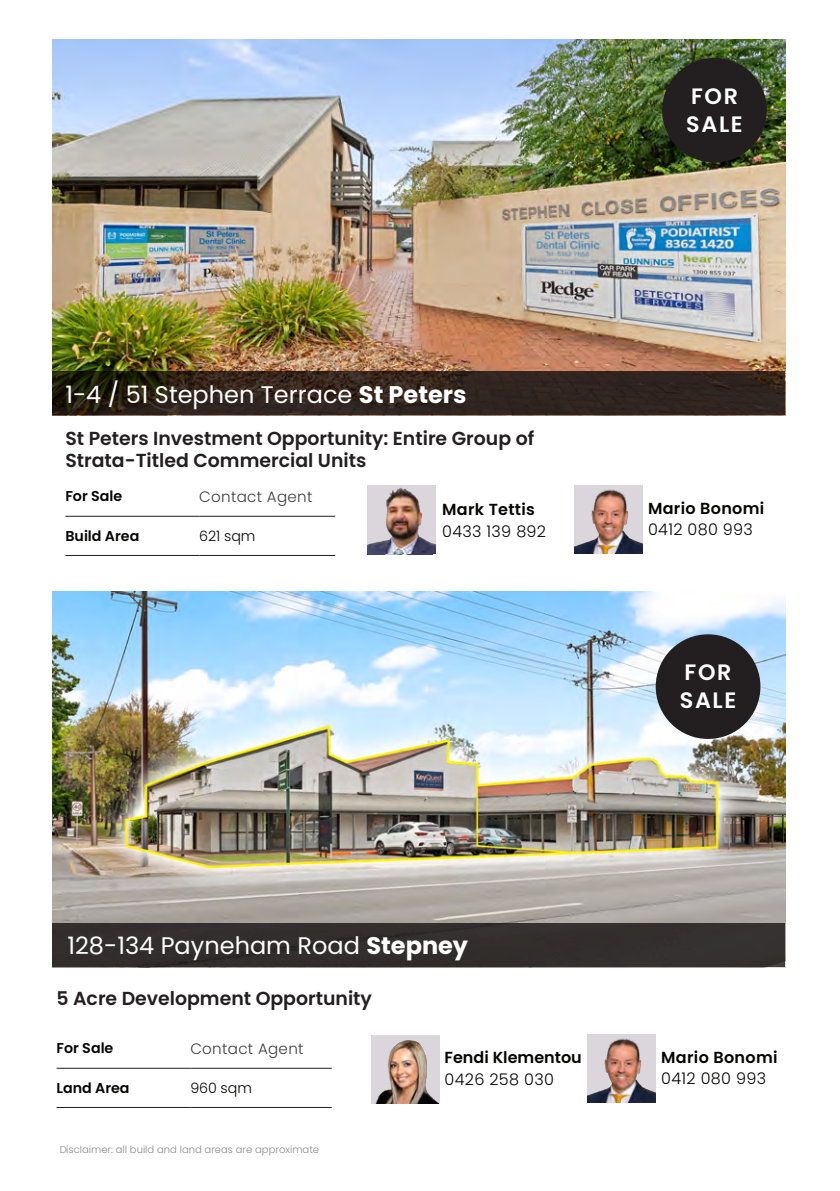
<style>
.page{position:relative;width:840px;height:1191px;background:#fff}
.page>*{position:absolute;margin:0;border:0;box-sizing:border-box;transform-origin:0 0}
.t1{font:24px "Poppins";color:#fff}
.t2{font:600 22.2px "Poppins";letter-spacing:.075em;color:#fff}
.t3{font:600 18.8px/21.8px "Poppins";color:#231f20}
.t4{font:300 16px "Poppins";letter-spacing:.02em;color:#040503}
.t5{font:600 16px "Poppins";letter-spacing:.02em;color:#040503}
.t6{font:600 16px "Poppins";color:#040503}
.t7{font:300 15px "Poppins";letter-spacing:.02em;color:#3e3e3f}
.t8{font:600 14.2px "Poppins";color:#040503}
.t9{font:300 14.2px "Poppins";letter-spacing:-.005em;color:#040503}
.t10{font:300 10px "Poppins";color:#6c6d70}
.s1{font-weight:700}
</style>
<div class="page">
<img style="left:53px;top:40px;width:731px;height:331px">
<svg style="left:53px;top:371px;width:731px;height:44px;background:#2f231b"></svg>
<hr style="left:65px;top:516px;width:134px;height:1px;background:#231f20">
<hr style="left:199px;top:516px;width:136px;height:1px;background:#231f20">
<hr style="left:65px;top:555px;width:134px;height:1px;background:#231f20">
<hr style="left:199px;top:555px;width:136px;height:1px;background:#231f20">
<div style="left:661px;top:58px;width:105px;height:104px;background:#231f20;border-radius:50%"></div>
<img style="left:367px;top:485px;width:68px;height:68px">
<img style="left:574px;top:485px;width:68px;height:68px">
<div style="left:371px;top:1035px;width:68px;height:68px;background:#dbd6db"></div>
<img style="left:376px;top:1040px;width:62px;height:63px">
<img style="left:53px;top:591px;width:731px;height:332px">
<div style="left:53px;top:923px;width:731px;height:44px;background:#322f2d"></div>
<div style="left:655px;top:634px;width:105px;height:105px;background:#231f20;border-radius:50%"></div>
<hr style="left:56px;top:1068px;width:134px;height:1px;background:#231f20">
<hr style="left:190px;top:1068px;width:141px;height:1px;background:#231f20">
<hr style="left:56px;top:1107px;width:134px;height:1px;background:#231f20">
<hr style="left:190px;top:1107px;width:141px;height:1px;background:#231f20">
<img style="left:587px;top:1034px;width:68px;height:68px">
<p class="t2" style="left:690px;top:83px;width:48px">FOR</p>
<p class="t2" style="left:685px;top:111px;width:58px">SALE</p>
<p class="t1" style="left:65px;top:380px;width:402px">1-4 / 51 Stephen Terrace <span class="s1">St Peters</span></p>
<p class="t3" style="left:65px;top:428px;width:470px">St Peters Investment Opportunity: Entire Group of<br>Strata-Titled Commercial Units</p>
<p class="t8" style="left:65px;top:488px;width:58px">For Sale</p>
<p class="t7" style="left:199px;top:488px;width:115px">Contact Agent</p>
<p class="t8" style="left:65px;top:528px;width:75px">Build Area</p>
<p class="t9" style="left:199px;top:528px;width:58px">621 sqm</p>
<p class="t5" style="left:442px;top:500px;width:94px">Mark Tettis</p>
<p class="t4" style="left:442px;top:522px;width:105px">0433 139 892</p>
<p class="t5" style="left:647px;top:499px;width:118px">Mario Bonomi</p>
<p class="t4" style="left:647px;top:520px;width:106px">0412 080 993</p>
<p class="t2" style="left:684px;top:659px;width:48px">FOR</p>
<p class="t2" style="left:679px;top:687px;width:58px">SALE</p>
<p class="t1" style="left:67px;top:932px;width:402px">128-134 Payneham Road <span class="s1">Stepney</span></p>
<p class="t3" style="left:56px;top:987px;width:317px">5 Acre Development Opportunity</p>
<p class="t8" style="left:56px;top:1040px;width:58px">For Sale</p>
<p class="t7" style="left:190px;top:1040px;width:115px">Contact Agent</p>
<p class="t8" style="left:56px;top:1080px;width:75px">Land Area</p>
<p class="t9" style="left:190px;top:1080px;width:63px">960 sqm</p>
<p class="t10" style="left:59px;top:1143px;width:261px">Disclaimer: all build and land areas are approximate</p>
<p class="t6" style="left:444px;top:1048px;width:139px">Fendi Klementou</p>
<p class="t4" style="left:444px;top:1070px;width:111px">0426 258 030</p>
<p class="t5" style="left:661px;top:1047px;width:118px">Mario Bonomi</p>
<p class="t4" style="left:661px;top:1069px;width:106px">0412 080 993</p>
</div>
